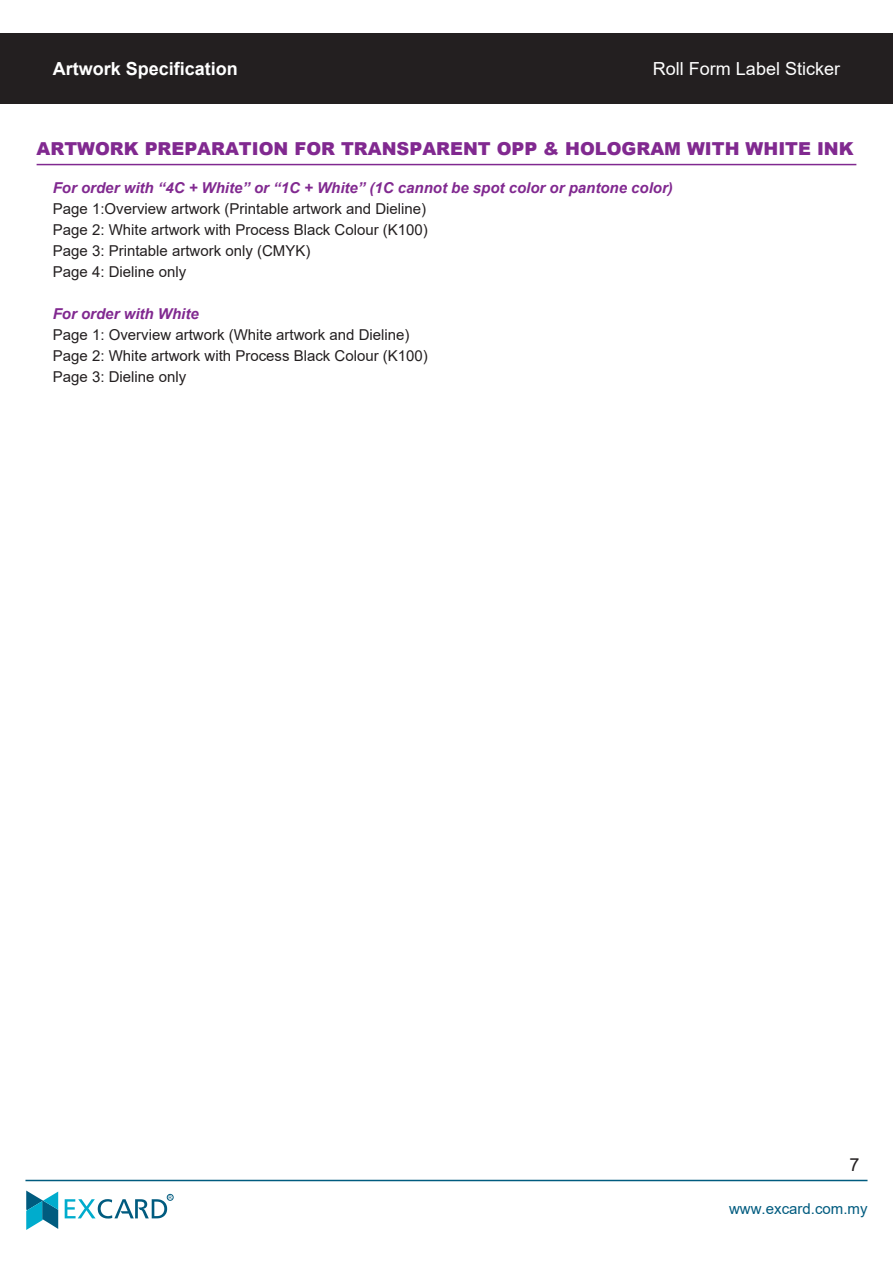
<style>
.page{position:relative;width:893px;height:1263px;background:#fff}
.page>*{position:absolute;margin:0;border:0;box-sizing:border-box;transform-origin:0 0}
.t1{font:700 18px "Arial";color:#fff}
.t2{font:18px "Arial";color:#fff}
.t3{font:18px "Arial";color:#231f20}
.t4{font:900 17.85px "Arial";color:#812990}
.t5{font:15px/21px "Arial";color:#231f20}
.t6{font:italic 700 15px "Arial";color:#812990}
.t7{font:15px "Arial";color:#005b7f}
.t8{font:4.8px "Arial";color:#005b7f}
</style>
<div class="page">
<div style="left:0;top:33px;width:893px;height:71px;background:#231f20"></div>
<svg style="left:26px;top:1190px;width:32px;height:40px"></svg>
<svg style="left:65px;top:1194px;width:108px;height:24px"></svg>
<hr style="left:25px;top:1180px;width:842px;height:1px;background:#005b7f">
<hr style="left:37px;top:164px;width:819px;height:1px;background:#812990">
<p class="t1" style="left:53px;top:56px;width:187px">Artwork Specification</p>
<p class="t2" style="left:653px;top:56px;width:189px">Roll Form Label Sticker</p>
<p class="t4" style="left:37px;top:136px;width:819px">ARTWORK PREPARATION FOR TRANSPARENT OPP &amp; HOLOGRAM WITH WHITE INK</p>
<p class="t6" style="left:53px;top:178px;width:622px">For order with “4C + White” or “1C + White” (1C cannot be spot color or pantone color)</p>
<p class="t5" style="left:53px;top:198px;width:377px">Page 1:Overview artwork (Printable artwork and Dieline)<br>Page 2: White artwork with Process Black Colour (K100)<br>Page 3: Printable artwork only (CMYK)<br>Page 4: Dieline only</p>
<p class="t6" style="left:53px;top:304px;width:147px">For order with White</p>
<p class="t5" style="left:53px;top:324px;width:377px">Page 1: Overview artwork (White artwork and Dieline)<br>Page 2: White artwork with Process Black Colour (K100)<br>Page 3: Dieline only</p>
<p class="t8" style="left:169px;top:1194px;width:5px">R</p>
<p class="t3" style="left:849px;top:1152px;width:12px">7</p>
<p class="t7" style="left:729px;top:1198px;width:140px">www.excard.com.my</p>
</div>
